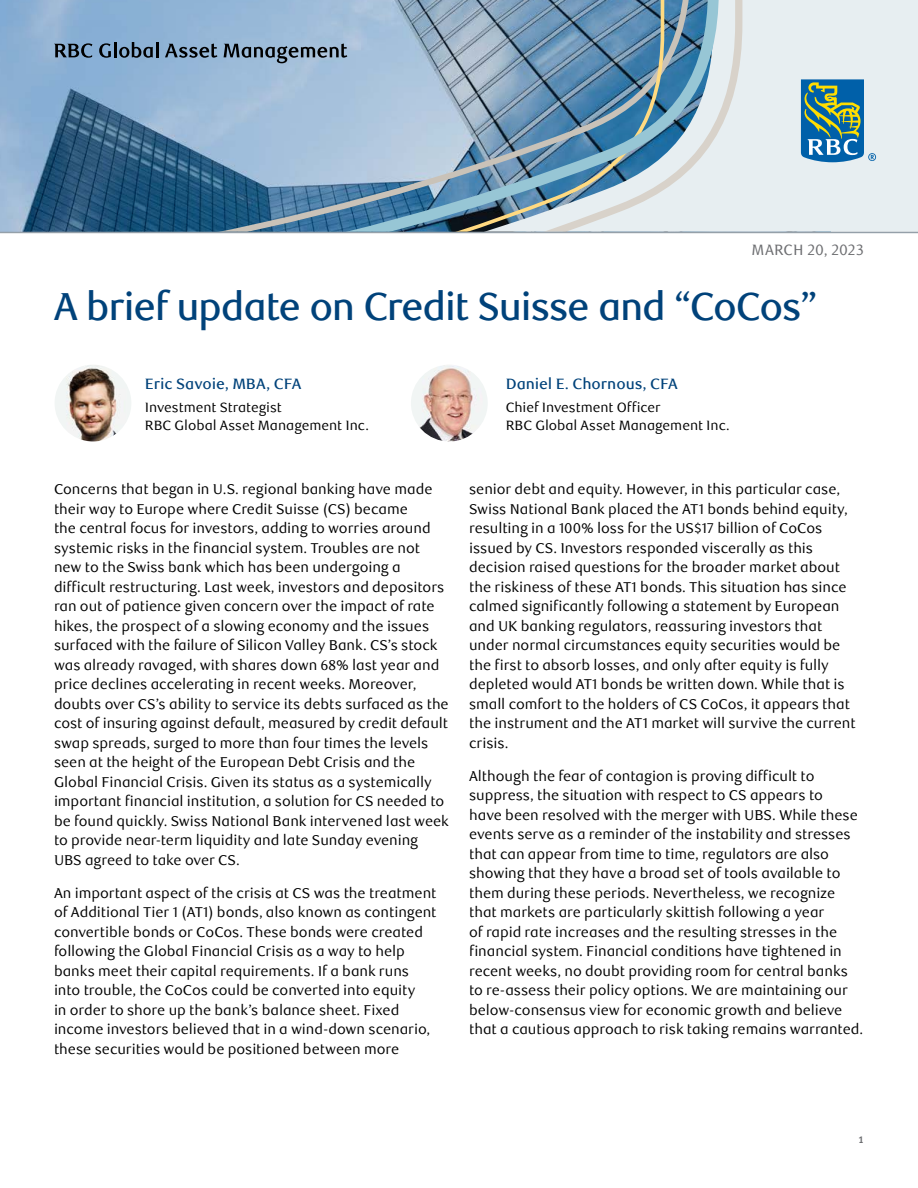
<style>
.page{position:relative;width:918px;height:1188px;background:#fff}
.page>*{position:absolute;margin:0;border:0;box-sizing:border-box;transform-origin:0 0}
.H1_Primary_Headline{font:500 39px "RBC Display";letter-spacing:-.02em;color:#00427a}
.P_Author_name__cover{font:500 15px "RBC Text";letter-spacing:-.005em;color:#00427a}
.P_Advisor_use_only{font:15px "RBC Text Cond";color:#6d6e71}
.P_Body{font:14.25px/19.5px "RBC Text";letter-spacing:-.005em;color:#000}
.P_Author_s_title__co{font:13.5px/18px "RBC Text";letter-spacing:-.005em;color:#000}
.t1{font:9.75px "Meta Bold LF";color:#6d6e71}
</style>
<div class="page">
<div style="left:0;top:0;width:918px;height:232px;background:#e7eef1"></div>
<svg style="left:719px;top:0;width:23px;height:232px"></svg>
<svg style="left:0;top:0;width:719px;height:232px;background:#7fa1bc"></svg>
<svg style="left:801px;top:79px;width:75px;height:83px"></svg>
<hr style="left:0;top:232px;width:918px;height:1px;background:#95a0a9">
<svg style="left:54px;top:43px;width:38px;height:15px"></svg>
<svg style="left:99px;top:43px;width:12px;height:15px"></svg>
<hr style="left:114px;top:42px;width:3px;height:15px;background:#000">
<svg style="left:119px;top:42px;width:39px;height:16px"></svg>
<svg style="left:165px;top:44px;width:52px;height:14px"></svg>
<svg style="left:224px;top:44px;width:123px;height:19px;background:#71869a"></svg>
<img style="left:411px;top:365px;width:77px;height:76px;border-radius:38px">
<img style="left:55px;top:365px;width:76px;height:76px;border-radius:38px">
<p class="P_Advisor_use_only" style="left:752px;top:241px;width:114px">MARCH 20, 2023</p>
<h1 class="H1_Primary_Headline" style="left:54px;top:284px;width:765px">A brief update on Credit Suisse and “CoCos”</h1>
<p class="P_Author_name__cover" style="left:145px;top:375px;width:158px">Eric Savoie, MBA, CFA</p>
<p class="P_Author_s_title__co" style="left:145px;top:398px;width:226px">Investment Strategist<br>RBC Global Asset Management Inc.</p>
<p class="P_Body" style="left:54px;top:480px;width:396px">Concerns that began in U.S. regional banking have made their way to Europe where Credit Suisse (CS) became<br>the central focus for investors, adding to worries around systemic risks in the financial system. Troubles are not new to the Swiss bank which has been undergoing a difficult restructuring. Last week, investors and depositors ran out of patience given concern over the impact of rate hikes, the prospect of a slowing economy and the issues surfaced with the failure of Silicon Valley Bank. CS’s stock was already ravaged, with shares down 68% last year and price declines accelerating in recent weeks. Moreover, doubts over CS’s ability to service its debts surfaced as the cost of insuring against default, measured by credit default swap spreads, surged to more than four times the levels seen at the height of the European Debt Crisis and the Global Financial Crisis. Given its status as a systemically important financial institution, a solution for CS needed to be found quickly. Swiss National Bank intervened last week to provide near-term liquidity and late Sunday evening UBS agreed to take over CS.</p>
<p class="P_Body" style="left:54px;top:883px;width:384px">An important aspect of the crisis at CS was the treatment of Additional Tier 1 (AT1) bonds, also known as contingent convertible bonds or CoCos. These bonds were created following the Global Financial Crisis as a way to help banks meet their capital requirements. If a bank runs into trouble, the CoCos could be converted into equity<br>in order to shore up the bank’s balance sheet. Fixed income investors believed that in a wind-down scenario, these securities would be positioned between more</p>
<p class="P_Author_name__cover" style="left:506px;top:375px;width:174px">Daniel E. Chornous, CFA</p>
<p class="P_Author_s_title__co" style="left:506px;top:398px;width:225px">Chief Investment Officer<br>RBC Global Asset Management Inc.</p>
<p class="P_Body" style="left:469px;top:480px;width:388px">senior debt and equity. However, in this particular case, Swiss National Bank placed the AT1 bonds behind equity, resulting in a 100% loss for the US$17 billion of CoCos issued by CS. Investors responded viscerally as this decision raised questions for the broader market about the riskiness of these AT1 bonds. This situation has since calmed significantly following a statement by European and UK banking regulators, reassuring investors that under normal circumstances equity securities would be the first to absorb losses, and only after equity is fully depleted would AT1 bonds be written down. While that is small comfort to the holders of CS CoCos, it appears that the instrument and the AT1 market will survive the current crisis.</p>
<p class="P_Body" style="left:469px;top:766px;width:396px">Although the fear of contagion is proving difficult to suppress, the situation with respect to CS appears to<br>have been resolved with the merger with UBS. While these events serve as a reminder of the instability and stresses that can appear from time to time, regulators are also showing that they have a broad set of tools available to them during these periods. Nevertheless, we recognize that markets are particularly skittish following a year<br>of rapid rate increases and the resulting stresses in the financial system. Financial conditions have tightened in recent weeks, no doubt providing room for central banks to re-assess their policy options. We are maintaining our below-consensus view for economic growth and believe that a cautious approach to risk taking remains warranted.</p>
<p class="t1" style="left:859px;top:1134px;width:7px">1</p>
</div>
